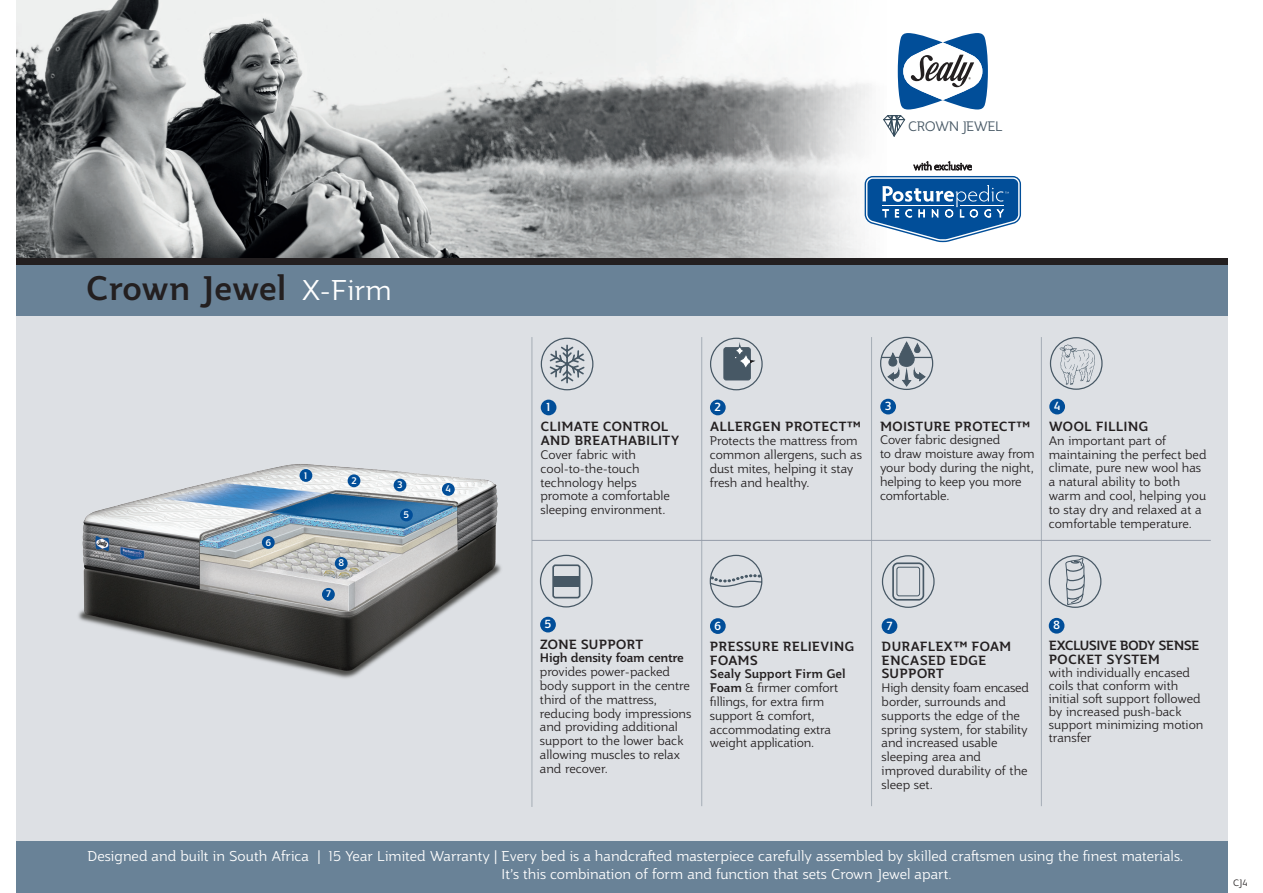
<style>
.page{position:relative;width:1263px;height:893px;background:#fff}
.page>*{position:absolute;margin:0;border:0;box-sizing:border-box;transform-origin:0 0}
.t1{font:500 33px "Jotia";letter-spacing:-.01em;color:#231f20}
.t2{font:300 27.75px "Jotia";color:#fff}
.t3{font:300 13.8px "Jotia";color:#fff}
.t4{font:300 13.35px "Jotia";letter-spacing:-.045em;color:#475865}
.t5{font:500 12.9px/13.8px "Jotia";color:#231f20}
.t6{font:500 12.9px/13.8px "Jotia";letter-spacing:-.045em;color:#231f20}
.t7{font:300 12.15px/13.8px "Jotia";color:#231f20}
.t8{font:300 12.15px "Jotia";letter-spacing:-.02em;color:#231f20}
.t9{font:500 12.15px "Jotia";letter-spacing:-.01em;color:#231f20}
.t10{font:500 11.4px "Jotia";color:#fff}
.t11{font:500 9.3px "Jotia";color:#fff}
.t12{font:300 9px "Jotia";color:#231f20}
.s1{font-weight:500}
.s2{font-size:12.15px}
</style>
<div class="page">
<div style="left:16px;top:315px;width:1212px;height:578px;background:#dde0e4"></div>
<img style="left:78px;top:464px;width:423px;height:214px">
<img style="left:16px;top:0;width:330px;height:259px">
<svg style="left:346px;top:0;width:519px;height:259px"></svg>
<div style="left:16px;top:264px;width:1212px;height:51px;background:#698297"></div>
<div style="left:16px;top:259px;width:1212px;height:6px;background:#231f20"></div>
<svg style="left:865px;top:176px;width:156px;height:66px"></svg>
<svg style="left:914px;top:162px;width:58px;height:8px"></svg>
<svg style="left:883px;top:33px;width:105px;height:104px"></svg>
<hr style="left:701px;top:337px;width:1px;height:469px;background:#a5adb6">
<hr style="left:871px;top:337px;width:1px;height:469px;background:#a5adb6">
<hr style="left:1041px;top:337px;width:1px;height:469px;background:#a5adb6">
<div style="left:710px;top:338px;width:53px;height:52px;border:1px solid #475865;border-radius:50%"></div>
<div style="left:724px;top:348px;width:26px;height:32px;background:#475865;border-radius:2px"></div>
<div style="left:724px;top:347px;width:26px;height:33px;border:1px solid #475865;border-radius:2px"></div>
<svg style="left:738px;top:353px;width:15px;height:16px"></svg>
<div style="left:738px;top:353px;width:15px;height:16px;border:1px solid #475865;border-radius:50%"></div>
<svg style="left:734px;top:345px;width:11px;height:11px"></svg>
<div style="left:734px;top:345px;width:11px;height:11px;border:1px solid #475865;border-radius:50%"></div>
<hr style="left:531px;top:337px;width:1px;height:470px;background:#a5adb6">
<hr style="left:532px;top:540px;width:679px;height:1px;background:#949ca8">
<div style="left:541px;top:400px;width:15px;height:15px;background:#014e99;border-radius:50%"></div>
<div style="left:710px;top:400px;width:16px;height:15px;background:#014e99;border-radius:50%"></div>
<div style="left:880px;top:399px;width:16px;height:15px;background:#014e99;border-radius:50%"></div>
<div style="left:1049px;top:399px;width:16px;height:15px;background:#014e99;border-radius:50%"></div>
<div style="left:710px;top:618px;width:16px;height:16px;background:#014e99;border-radius:50%"></div>
<div style="left:882px;top:618px;width:15px;height:16px;background:#014e99;border-radius:50%"></div>
<div style="left:1049px;top:618px;width:15px;height:16px;background:#014e99;border-radius:50%"></div>
<div style="left:882px;top:555px;width:53px;height:53px;border:1px solid #475865;border-radius:50%"></div>
<div style="left:892px;top:562px;width:32px;height:39px;border:2px solid #475865;border-radius:5px"></div>
<div style="left:896px;top:567px;width:24px;height:29px;border:1px solid #475865;border-radius:2px"></div>
<svg style="left:548px;top:344px;width:38px;height:40px"></svg>
<div style="left:541px;top:338px;width:52px;height:52px;border:1px solid #475865;border-radius:50%"></div>
<div style="left:540px;top:617px;width:16px;height:15px;background:#014e99;border-radius:50%"></div>
<div style="left:552px;top:564px;width:28px;height:34px;border:2px solid #475865;border-radius:2px"></div>
<div style="left:553px;top:576px;width:26px;height:10px;background:#475865"></div>
<div style="left:540px;top:555px;width:53px;height:52px;border:1px solid #475865;border-radius:50%"></div>
<hr style="left:882px;top:357px;width:50px;height:1px;background:#475865">
<svg style="left:888px;top:342px;width:37px;height:44px"></svg>
<div style="left:880px;top:337px;width:53px;height:53px;border:1px solid #475865;border-radius:50%"></div>
<div style="left:1050px;top:337px;width:52px;height:53px;border:1px solid #475865;border-radius:50%"></div>
<svg style="left:1059px;top:344px;width:36px;height:41px"></svg>
<div style="left:16px;top:842px;width:1212px;height:51px;background:#698297"></div>
<div style="left:394px;top:479px;width:12px;height:12px;background:#014e99;border-radius:50%"></div>
<div style="left:300px;top:469px;width:12px;height:13px;background:#014e99;border-radius:50%"></div>
<div style="left:348px;top:474px;width:12px;height:13px;background:#014e99;border-radius:50%"></div>
<div style="left:400px;top:509px;width:13px;height:12px;background:#014e99;border-radius:50%"></div>
<div style="left:262px;top:536px;width:13px;height:13px;background:#014e99;border-radius:50%"></div>
<div style="left:322px;top:588px;width:13px;height:13px;background:#014e99;border-radius:50%"></div>
<div style="left:335px;top:557px;width:13px;height:13px;background:#014e99;border-radius:50%"></div>
<div style="left:442px;top:483px;width:13px;height:13px;background:#014e99;border-radius:50%"></div>
<svg style="left:1065px;top:557px;width:20px;height:48px"></svg>
<div style="left:1049px;top:555px;width:52px;height:53px;border:1px solid #475865;border-radius:50%"></div>
<svg style="left:709px;top:554px;width:54px;height:54px"></svg>
<p class="t4" style="left:908px;top:117px;width:96px">CROWN JEWEL</p>
<p class="t1" style="left:86px;top:266px;width:202px">Crown Jewel</p>
<p class="t2" style="left:301px;top:271px;width:92px">X-Firm</p>
<p class="t11" style="left:265px;top:536px;width:7px">6</p>
<p class="t11" style="left:304px;top:469px;width:5px">1</p>
<p class="t11" style="left:351px;top:474px;width:7px">2</p>
<p class="t11" style="left:338px;top:557px;width:7px">8</p>
<p class="t11" style="left:326px;top:588px;width:7px">7</p>
<p class="t11" style="left:397px;top:478px;width:7px">3</p>
<p class="t11" style="left:404px;top:508px;width:7px">5</p>
<p class="t11" style="left:446px;top:483px;width:7px">4</p>
<p class="t10" style="left:547px;top:399px;width:5px">1</p>
<p class="t10" style="left:714px;top:399px;width:8px">2</p>
<p class="t10" style="left:885px;top:398px;width:8px">3</p>
<p class="t10" style="left:1054px;top:398px;width:8px">4</p>
<p class="t5" style="left:540px;top:420px;width:140px">CLIMATE CONTROL<br>AND BREATHABILITY</p>
<p class="t7" style="left:540px;top:448px;width:97px">Cover fabric with</p>
<p class="t7" style="left:540px;top:461px;width:101px">cool-to-the-touch</p>
<p class="t7" style="left:540px;top:475px;width:98px">technology helps</p>
<p class="t7" style="left:540px;top:489px;width:131px">promote a comfortable sleeping environment.</p>
<p class="t5" style="left:710px;top:420px;width:153px">ALLERGEN PROTECT™</p>
<p class="t7" style="left:710px;top:434px;width:154px">Protects the mattress from common allergens, such as dust mites, helping it stay fresh and healthy.</p>
<p class="t5" style="left:880px;top:419px;width:152px">MOISTURE PROTECT™</p>
<p class="t7" style="left:880px;top:433px;width:122px">Cover fabric designed</p>
<p class="t7" style="left:880px;top:447px;width:156px">to draw moisture away from your body during the night, helping to keep you more comfortable.</p>
<p class="t5" style="left:1049px;top:420px;width:101px">WOOL FILLING</p>
<p class="t7" style="left:1049px;top:433px;width:119px">An important part of</p>
<p class="t7" style="left:1049px;top:447px;width:159px">maintaining the perfect bed climate, pure new wool has</p>
<p class="t7" style="left:1049px;top:475px;width:159px">a natural ability to both warm and cool, helping you to stay dry and relaxed at a comfortable temperature.</p>
<p class="t10" style="left:544px;top:616px;width:8px">5</p>
<p class="t5" style="left:540px;top:637px;width:105px">ZONE SUPPORT</p>
<p class="t7" style="left:540px;top:651px;width:151px"><span class="s1">High density foam centre </span>provides power-packed body support in the centre third of the mattress,</p>
<p class="t7" style="left:540px;top:706px;width:153px">reducing body impressions and providing additional support to the lower back allowing muscles to relax and recover.</p>
<p class="t10" style="left:714px;top:618px;width:9px">6</p>
<p class="t10" style="left:886px;top:618px;width:8px">7</p>
<p class="t10" style="left:1053px;top:618px;width:9px">8</p>
<p class="t5" style="left:882px;top:639px;width:131px">DURAFLEX™ FOAM</p>
<p class="t5" style="left:882px;top:653px;width:106px">ENCASED EDGE</p>
<p class="t5" style="left:882px;top:667px;width:64px">SUPPORT</p>
<p class="t8" style="left:882px;top:680px;width:149px">High density foam encased</p>
<p class="t7" style="left:882px;top:695px;width:148px">border, surrounds and supports the edge of the spring system, for stability and increased usable</p>
<p class="t7" style="left:882px;top:750px;width:101px">sleeping area and</p>
<p class="t7" style="left:882px;top:764px;width:147px">improved durability of the sleep set.</p>
<p class="t6" style="left:1049px;top:639px;width:152px">EXCLUSIVE BODY SENSE<br>POCKET SYSTEM</p>
<p class="t7" style="left:1049px;top:666px;width:143px">with individually encased</p>
<p class="t7" style="left:1049px;top:679px;width:131px">coils that conform with</p>
<p class="t7" style="left:1049px;top:692px;width:153px">initial soft support followed</p>
<p class="t7" style="left:1049px;top:705px;width:156px;line-height:12.9px">by increased push-back support minimizing motion transfer</p>
<p class="t5" style="left:710px;top:639px;width:146px">PRESSURE RELIEVING<br>FOAMS</p>
<p class="t9" style="left:710px;top:666px;width:137px">Sealy Support Firm Gel</p>
<p class="t7" style="left:710px;top:681px;width:130px"><span class="s1">Foam</span> &amp; firmer comfort</p>
<p class="t7" style="left:710px;top:695px;width:116px">fillings, for extra firm</p>
<p class="t7" style="left:710px;top:708px;width:106px">support &amp; comfort,</p>
<p class="t7" style="left:710px;top:722px;width:123px">accommodating extra</p>
<p class="t7" style="left:710px;top:736px;width:106px">weight application.</p>
<p class="t3" style="left:88px;top:847px;width:1097px">Designed and built in South Africa | 15 Year Limited Warranty | Every bed is a handcrafted masterpiece carefully assembled by skilled craftsmen using the finest materials.</p>
<p class="t3" style="left:502px;top:864px;width:451px">It’s this combination of form and function that sets Crown Jewel apart<span class="s2">.</span></p>
<p class="t12" style="left:1233px;top:877px;width:16px">CJ4</p>
</div>
